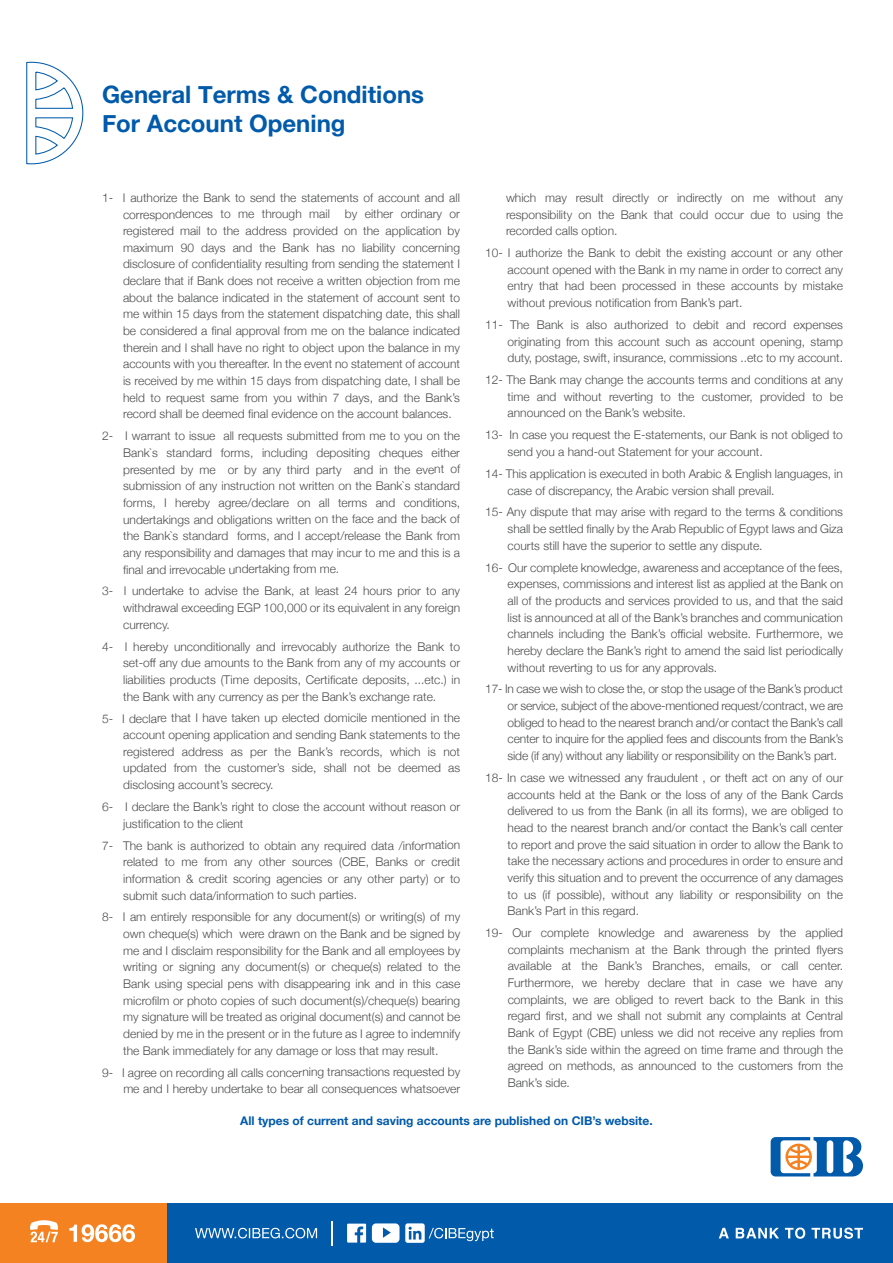
<style>
.page{position:relative;width:893px;height:1263px;background:#fff}
.page>*{position:absolute;margin:0;border:0;box-sizing:border-box;transform-origin:0 0}
.t1{font:700 24px/28.8px "Helvetica Neue";color:#015aaa}
.t2{font:300 12px/16.6px "Helvetica Neue";color:#4b4c4d;text-align:justify}
.t3{font:700 12px "Helvetica Neue";color:#015aaa}
</style>
<div class="page">
<svg style="left:771px;top:1137px;width:92px;height:39px"></svg>
<div style="left:166px;top:1203px;width:727px;height:60px;background:#015aaa"></div>
<div style="left:0;top:1203px;width:166px;height:60px;background:#f58220"></div>
<svg style="left:195px;top:1228px;width:122px;height:10px"></svg>
<svg style="left:347px;top:1223px;width:19px;height:19px"></svg>
<svg style="left:372px;top:1223px;width:27px;height:20px"></svg>
<svg style="left:405px;top:1223px;width:89px;height:20px"></svg>
<hr style="left:331px;top:1221px;width:2px;height:24px;background:#fff">
<svg style="left:719px;top:1228px;width:10px;height:10px"></svg>
<svg style="left:736px;top:1228px;width:43px;height:10px"></svg>
<svg style="left:785px;top:1227px;width:20px;height:12px"></svg>
<svg style="left:811px;top:1227px;width:52px;height:12px"></svg>
<svg style="left:69px;top:1224px;width:66px;height:18px"></svg>
<svg style="left:30px;top:1220px;width:28px;height:22px"></svg>
<svg style="left:26px;top:61px;width:58px;height:104px"></svg>
<h1 class="t1" style="left:102px;top:81px;width:324px">General Terms &amp; Conditions<br>For Account Opening</h1>
<p class="t2" style="left:123px;top:188px;width:339px;text-indent:-21px">1- I authorize the Bank to send the statements of account and all correspondences to me through mail by either ordinary or registered mail to the address provided on the application by maximum 90 days and the Bank has no liability concerning disclosure of confidentiality resulting from sending the statement I declare that if Bank does not receive a written objection from me about the balance indicated in the statement of account sent to me within 15 days from the statement dispatching date, this shall be considered a final approval from me on the balance indicated therein and I shall have no right to object upon the balance in my accounts with you thereafter. In the event no statement of account is received by me within 15 days from dispatching date, I shall be held to request same from you within 7 days, and the Bank’s record shall be deemed final evidence on the account balances.</p>
<p class="t2" style="left:123px;top:427px;width:338px;text-indent:-21px">2- I warrant to issue all requests submitted from me to you on the Bank`s standard forms, including depositing cheques either presented by me or by any third party and in the event of submission of any instruction not written on the Bank`s standard forms, I hereby agree/declare on all terms and conditions, undertakings and obligations written on the face and the back of the Bank`s standard forms, and I accept/release the Bank from any responsibility and damages that may incur to me and this is a final and irrevocable undertaking from me.</p>
<p class="t2" style="left:123px;top:582px;width:338px;text-indent:-21px">3- I undertake to advise the Bank, at least 24 hours prior to any withdrawal exceeding EGP 100,000 or its equivalent in any foreign currency.</p>
<p class="t2" style="left:123px;top:637px;width:338px;text-indent:-21px">4- I hereby unconditionally and irrevocably authorize the Bank to set-off any due amounts to the Bank from any of my accounts or liabilities products (Time deposits, Certificate deposits, ...etc.) in the Bank with any currency as per the Bank’s exchange rate.</p>
<p class="t2" style="left:123px;top:709px;width:338px;text-indent:-21px">5- I declare that I have taken up elected domicile mentioned in the account opening application and sending Bank statements to the registered address as per the Bank’s records, which is not updated from the customer’s side, shall not be deemed as disclosing account’s secrecy.</p>
<p class="t2" style="left:123px;top:797px;width:338px;text-indent:-21px">6- I declare the Bank’s right to close the account without reason or justification to the client</p>
<p class="t2" style="left:123px;top:836px;width:338px;text-indent:-21px">7- The bank is authorized to obtain any required data /information related to me from any other sources (CBE, Banks or credit information &amp; credit scoring agencies or any other party) or to submit such data/information to such parties.</p>
<p class="t2" style="left:123px;top:908px;width:338px;text-indent:-21px">8- I am entirely responsible for any document(s) or writing(s) of my own cheque(s) which were drawn on the Bank and be signed by me and I disclaim responsibility for the Bank and all employees by writing or signing any document(s) or cheque(s) related to the Bank using special pens with disappearing ink and in this case microfilm or photo copies of such document(s)/cheque(s) bearing my signature will be treated as original document(s) and cannot be denied by me in the present or in the future as I agree to indemnify the Bank immediately for any damage or loss that may result.</p>
<p class="t2" style="left:102px;top:1063px;width:359px;text-align:right">9- I agree on recording all calls concerning transactions requested by me and I hereby undertake to bear all consequences whatsoever</p>
<p class="t2" style="left:506px;top:188px;width:338px">which may result directly or indirectly on me without any responsibility on the Bank that could occur due to using the recorded calls option.</p>
<p class="t2" style="left:508px;top:244px;width:337px;text-indent:-23px">10- I authorize the Bank to debit the existing account or any other account opened with the Bank in my name in order to correct any entry that had been processed in these accounts by mistake without previous notification from Bank’s part.</p>
<p class="t2" style="left:508px;top:315px;width:337px;text-indent:-23px">11- The Bank is also authorized to debit and record expenses originating from this account such as account opening, stamp duty, postage, swift, insurance, commissions ..etc to my account.</p>
<p class="t2" style="left:508px;top:371px;width:337px;text-indent:-23px">12- The Bank may change the accounts terms and conditions at any time and without reverting to the customer, provided to be announced on the Bank’s website.</p>
<p class="t2" style="left:508px;top:426px;width:337px;text-indent:-23px">13- In case you request the E-statements, our Bank is not obliged to send you a hand-out Statement for your account.</p>
<p class="t2" style="left:508px;top:464px;width:337px;text-indent:-23px">14- This application is executed in both Arabic &amp; English languages, in case of discrepancy, the Arabic version shall prevail.</p>
<p class="t2" style="left:508px;top:503px;width:337px;text-indent:-23px">15- Any dispute that may arise with regard to the terms &amp; conditions shall be settled finally by the Arab Republic of Egypt laws and Giza courts still have the superior to settle any dispute.</p>
<p class="t2" style="left:508px;top:558px;width:337px;text-indent:-23px">16- Our complete knowledge, awareness and acceptance of the fees, expenses, commissions and interest list as applied at the Bank on all of the products and services provided to us, and that the said list is announced at all of the Bank’s branches and communication channels including the Bank’s official website. Furthermore, we hereby declare the Bank’s right to amend the said list periodically without reverting to us for any approvals.</p>
<p class="t2" style="left:508px;top:680px;width:337px;text-indent:-22px">17- In case we wish to close the, or stop the usage of the Bank’s product or service, subject of the above-mentioned request/contract, we are obliged to head to the nearest branch and/or contact the Bank’s call center to inquire for the applied fees and discounts from the Bank’s side (if any) without any liability or responsibility on the Bank’s part.</p>
<p class="t2" style="left:508px;top:768px;width:337px;text-indent:-22px">18- In case we witnessed any fraudulent , or theft act on any of our accounts held at the Bank or the loss of any of the Bank Cards delivered to us from the Bank (in all its forms), we are obliged to head to the nearest branch and/or contact the Bank’s call center to report and prove the said situation in order to allow the Bank to take the necessary actions and procedures in order to ensure and verify this situation and to prevent the occurrence of any damages to us (if possible), without any liability or responsibility on the Bank’s Part in this regard.</p>
<p class="t2" style="left:508px;top:924px;width:337px;text-indent:-22px">19- Our complete knowledge and awareness by the applied complaints mechanism at the Bank through the printed flyers available at the Bank’s Branches, emails, or call center.<br>Furthermore, we hereby declare that in case we have any complaints, we are obliged to revert back to the Bank in this regard first, and we shall not submit any complaints at Central Bank of Egypt (CBE) unless we did not receive any replies from the Bank’s side within the agreed on time frame and through the agreed on methods, as announced to the customers from the Bank’s side.</p>
<p class="t3" style="left:240px;top:1111px;width:414px">All types of current and saving accounts are published on CIB’s website.</p>
</div>
